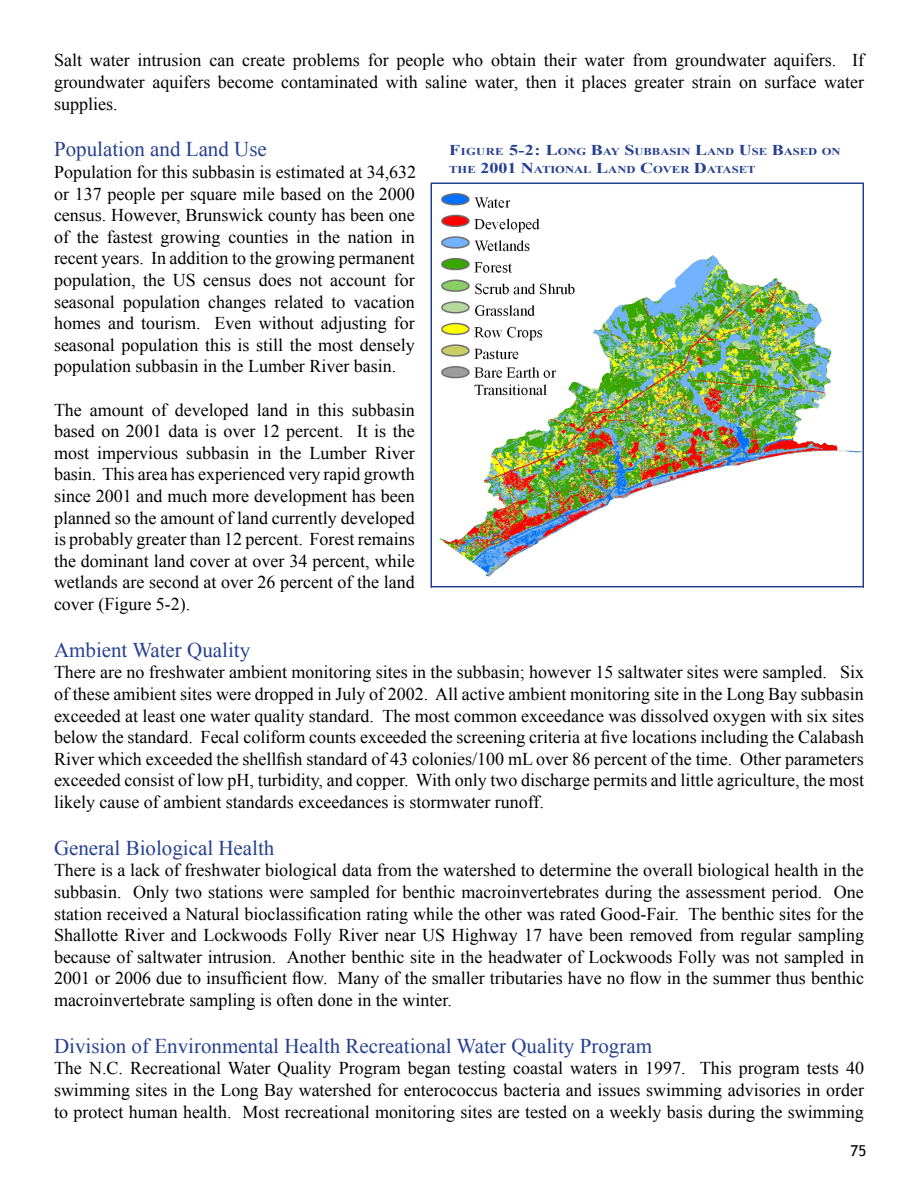
<style>
.page{position:relative;width:918px;height:1188px;background:#fff}
.page>*{position:absolute;margin:0;border:0;box-sizing:border-box;transform-origin:0 0}
.t1{font:21px "Times New Roman";color:#25408f}
.t2{font:18px/21.6px "Times New Roman";color:#000;text-align:justify}
.t3{font:15px "Trebuchet MS";color:#000}
.t4{font:700 10.5px/18px "Times New Roman";color:#25408f;scale:1.2 1}
.s1{font-size:15px}
</style>
<div class="page">
<img style="left:431px;top:193px;width:432px;height:395px">
<div style="left:430px;top:183px;width:434px;height:404px;border:2px solid #25408f"></div>
<p class="t2" style="left:54px;top:49px;width:812px">Salt water intrusion can create problems for people who obtain their water from groundwater aquifers. If groundwater aquifers become contaminated with saline water, then it places greater strain on surface water supplies.</p>
<p class="t1" style="left:54px;top:135px;width:214px">Population and Land Use</p>
<p class="t2" style="left:54px;top:161px;width:364px">Population for this subbasin is estimated at 34,632 or 137 people per square mile based on the 2000 census. However, Brunswick county has been one of the fastest growing counties in the nation in recent years. In addition to the growing permanent population, the US census does not account for seasonal population changes related to vacation homes and tourism. Even without adjusting for seasonal population this is still the most densely population subbasin in the Lumber River basin.</p>
<p class="t2" style="left:54px;top:399px;width:362px">The amount of developed land in this subbasin based on 2001 data is over 12 percent. It is the most impervious subbasin in the Lumber River basin. This area has experienced very rapid growth since 2001 and much more development has been planned so the amount of land currently developed is probably greater than 12 percent. Forest remains the dominant land cover at over 34 percent, while wetlands are second at over 26 percent of the land cover (Figure 5-2).</p>
<p class="t1" style="left:54px;top:636px;width:198px">Ambient Water Quality</p>
<p class="t2" style="left:54px;top:661px;width:812px">There are no freshwater ambient monitoring sites in the subbasin; however 15 saltwater sites were sampled. Six of these amibient sites were dropped in July of 2002. All active ambient monitoring site in the Long Bay subbasin exceeded at least one water quality standard. The most common exceedance was dissolved oxygen with six sites below the standard. Fecal coliform counts exceeded the screening criteria at five locations including the Calabash River which exceeded the shellfish standard of 43 colonies/100 mL over 86 percent of the time. Other parameters exceeded consist of low pH, turbidity, and copper. With only two discharge permits and little agriculture, the most likely cause of ambient standards exceedances is stormwater runoff.</p>
<p class="t1" style="left:54px;top:834px;width:222px">General Biological Health</p>
<p class="t2" style="left:54px;top:859px;width:812px">There is a lack of freshwater biological data from the watershed to determine the overall biological health in the subbasin. Only two stations were sampled for benthic macroinvertebrates during the assessment period. One station received a Natural bioclassification rating while the other was rated Good-Fair. The benthic sites for the Shallotte River and Lockwoods Folly River near US Highway 17 have been removed from regular sampling because of saltwater intrusion. Another benthic site in the headwater of Lockwoods Folly was not sampled in 2001 or 2006 due to insufficient flow. Many of the smaller tributaries have no flow in the summer thus benthic macroinvertebrate sampling is often done in the winter.</p>
<p class="t1" style="left:54px;top:1032px;width:600px">Division of Environmental Health Recreational Water Quality Program</p>
<p class="t2" style="left:54px;top:1057px;width:812px">The N.C. Recreational Water Quality Program began testing coastal waters in 1997. This program tests 40 swimming sites in the Long Bay watershed for enterococcus bacteria and issues swimming advisories in order to protect human health. Most recreational monitoring sites are tested on a weekly basis during the swimming</p>
<p class="t4" style="left:449px;top:142px;width:328px"><span class="s1">F</span>IGURE <span class="s1">5-2: L</span>ONG <span class="s1">B</span>AY <span class="s1">S</span>UBBASIN <span class="s1">L</span>AND <span class="s1">U</span>SE <span class="s1">B</span>ASED ON<br>THE <span class="s1">2001 N</span>ATIONAL <span class="s1">L</span>AND <span class="s1">C</span>OVER <span class="s1">D</span>ATASET</p>
<p class="t3" style="left:851px;top:1141px;width:17px">75</p>
</div>
